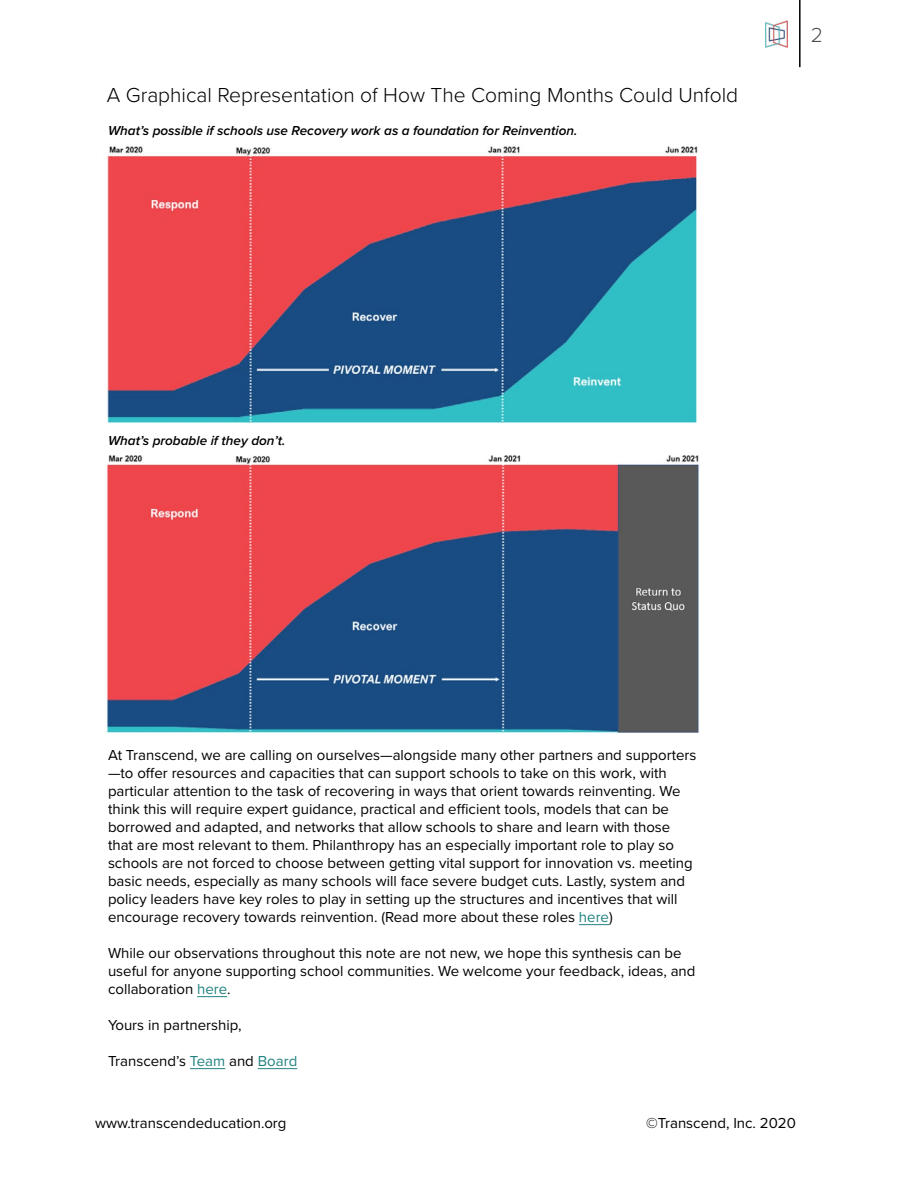
<style>
.page{position:relative;width:918px;height:1188px;background:#fff}
.page>*{position:absolute;margin:0;border:0;box-sizing:border-box;transform-origin:0 0}
.t1{font:300 21px "Proxima Nova";color:#000}
.t2{font:300 21px "Proxima Nova";color:#4d4d4f}
.t3{font:15px/18px "Proxima Nova";color:#000}
.t4{font:italic 600 13.5px "Proxima Nova";color:#000}
.s1{color:#218380}
</style>
<div class="page">
<img style="left:765px;top:20px;width:23px;height:28px">
<hr style="left:799px;top:0;width:2px;height:67px;background:#000">
<hr style="left:579px;top:924px;width:30px;height:1px;background:#218380">
<hr style="left:197px;top:996px;width:30px;height:1px;background:#218380">
<hr style="left:190px;top:1068px;width:35px;height:1px;background:#218380">
<hr style="left:258px;top:1068px;width:39px;height:1px;background:#218380">
<img style="left:107px;top:146px;width:591px;height:277px">
<img style="left:106px;top:455px;width:593px;height:278px">
<h1 class="t1" style="left:107px;top:80px;width:633px">A Graphical Representation of How The Coming Months Could Unfold</h1>
<p class="t4" style="left:108px;top:120px;width:471px">What’s possible if schools use Recovery work as a foundation for Reinvention.</p>
<h1 class="t2" style="left:811px;top:20px;width:14px">2</h1>
<p class="t4" style="left:108px;top:430px;width:179px">What’s probable if they don’t.</p>
<p class="t3" style="left:108px;top:746px;width:590px">At Transcend, we are calling on ourselves—alongside many other partners and supporters —to offer resources and capacities that can support schools to take on this work, with particular attention to the task of recovering in ways that orient towards reinventing. We think this will require expert guidance, practical and efficient tools, models that can be borrowed and adapted, and networks that allow schools to share and learn with those that are most relevant to them. Philanthropy has an especially important role to play so schools are not forced to choose between getting vital support for innovation vs. meeting basic needs, especially as many schools will face severe budget cuts. Lastly, system and policy leaders have key roles to play in setting up the structures and incentives that will encourage recovery towards reinvention. (Read more about these roles <span class="s1">here</span>)</p>
<p class="t3" style="left:108px;top:944px;width:589px">While our observations throughout this note are not new, we hope this synthesis can be useful for anyone supporting school communities. We welcome your feedback, ideas, and collaboration <span class="s1">here</span>.</p>
<p class="t3" style="left:108px;top:1016px;width:135px">Yours in partnership,</p>
<p class="t3" style="left:108px;top:1052px;width:191px">Transcend’s <span class="s1">Team</span> and <span class="s1">Board</span></p>
<p class="t3" style="left:95px;top:1114px;width:193px">www.transcendeducation.org</p>
<p class="t3" style="left:646px;top:1114px;width:151px">©Transcend, Inc. 2020</p>
</div>
